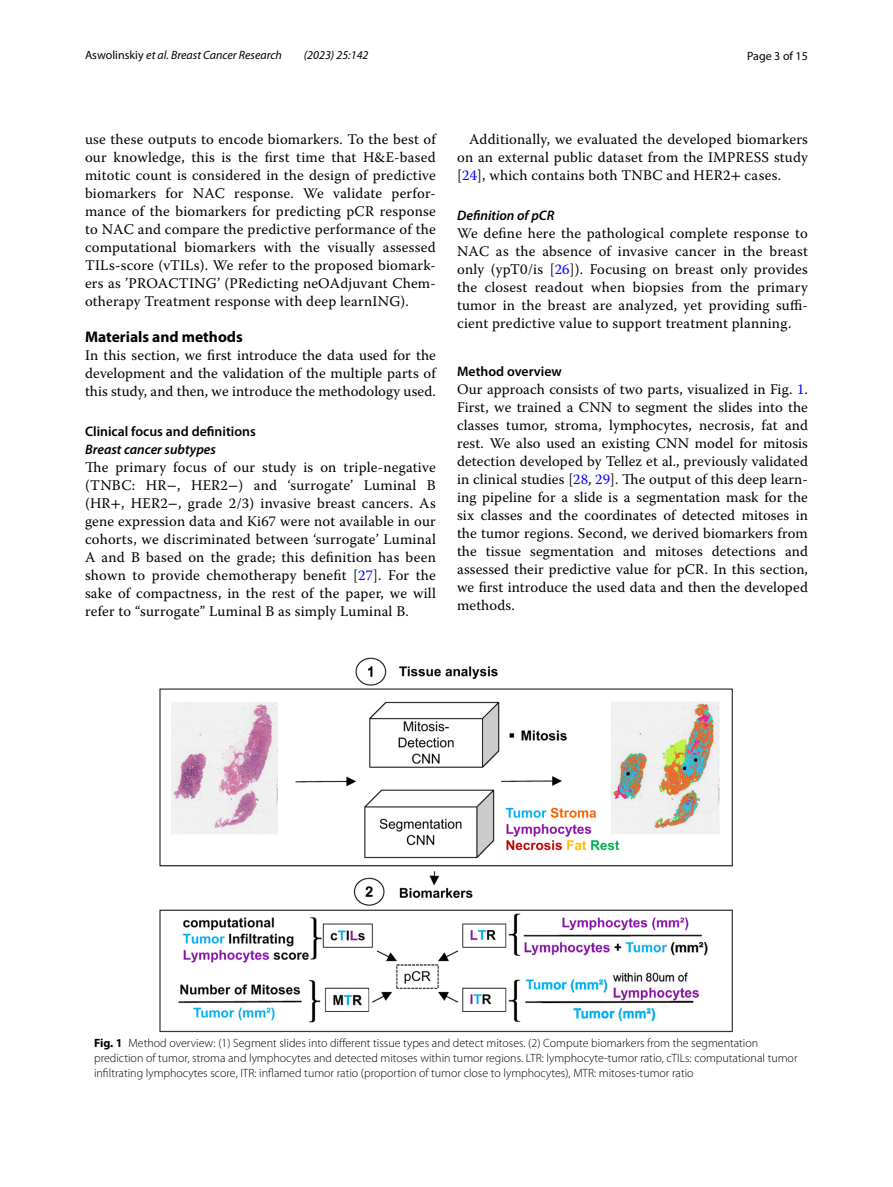
<style>
.page{position:relative;width:893px;height:1187px;background:#fff}
.page>*{position:absolute;margin:0;border:0;box-sizing:border-box;transform-origin:0 0}
.t1{font:700 15.45px "Myriad Pro";color:#000}
.t2{font:14.7px/18px "Warnock Pro";letter-spacing:.015em;color:#000;text-align:justify}
.t3{font:600 13.8px "Myriad Pro";color:#000}
.t4{font:italic 600 13.8px "Myriad Pro";color:#000}
.t5{font:300 12px/15px "Myriad Pro";color:#000}
.t6{font:italic 12px "Myriad Pro";color:#000}
.t7{font:12px "Myriad Pro";color:#000}
.s1{font-style:normal}
.s2{font-family:"STIX"}
.s3{color:#00f}
.s4{font-weight:700}
</style>
<div class="page">
<img style="left:159px;top:657px;width:574px;height:375px">
<p class="t6" style="left:85px;top:48px;width:198px"><span class="s1">Aswolinskiy</span> et al. Breast Cancer Research</p>
<p class="t6" style="left:304px;top:48px;width:66px">(2023) 25:142</p>
<p class="t7" style="left:747px;top:48px;width:62px">Page 3 of 15</p>
<p class="t2" style="left:85px;top:130px;width:352px">use these outputs to encode biomarkers. To the best of our knowledge, this is the first time that H&amp;E-based mitotic count is considered in the design of predictive biomarkers for NAC response. We validate perfor&shy;mance of the biomarkers for predicting pCR response to NAC and compare the predictive performance of the computational biomarkers with the visually assessed TILs-score (vTILs). We refer to the proposed biomark&shy;ers as ’PROACTING’ (PRedicting neOAdjuvant Chem&shy;otherapy Treatment response with deep learnING).</p>
<p class="t1" style="left:85px;top:326px;width:159px">Materials and methods</p>
<p class="t2" style="left:85px;top:346px;width:352px">In this section, we first introduce the data used for the development and the validation of the multiple parts of this study, and then, we introduce the methodology used.</p>
<p class="t3" style="left:85px;top:423px;width:172px">Clinical focus and definitions</p>
<p class="t4" style="left:85px;top:441px;width:133px">Breast cancer subtypes</p>
<p class="t2" style="left:85px;top:458px;width:352px">The primary focus of our study is on triple-negative (TNBC: HR<span class="s2">−</span>, HER2<span class="s2">−</span>) and ‘surrogate’ Luminal B (HR<span class="s2">+</span>, HER2<span class="s2">−</span>, grade 2/3) invasive breast cancers. As gene expression data and Ki67 were not available in our cohorts, we discriminated between ‘surrogate’ Luminal A and B based on the grade; this definition has been shown to provide chemotherapy benefit [<span class="s3">27</span>]. For the sake of compactness, in the rest of the paper, we will refer to “surrogate” Luminal B as simply Luminal B.</p>
<p class="t2" style="left:457px;top:130px;width:352px;text-indent:12px">Additionally, we evaluated the developed biomarkers on an external public dataset from the IMPRESS study [<span class="s3">24</span>], which contains both TNBC and HER2<span class="s2">+</span> cases.</p>
<p class="t4" style="left:457px;top:207px;width:99px">Definition of pCR</p>
<p class="t2" style="left:457px;top:224px;width:352px">We define here the pathological complete response to NAC as the absence of invasive cancer in the breast only (ypT0/is [<span class="s3">26</span>]). Focusing on breast only provides the closest readout when biopsies from the primary tumor in the breast are analyzed, yet providing suffi&shy;cient predictive value to support treatment planning.</p>
<p class="t3" style="left:457px;top:362px;width:106px">Method overview</p>
<p class="t2" style="left:457px;top:379px;width:352px">Our approach consists of two parts, visualized in Fig. <span class="s3">1</span>.<br>First, we trained a CNN to segment the slides into the classes tumor, stroma, lymphocytes, necrosis, fat and rest. We also used an existing CNN model for mitosis detection developed by Tellez et al., previously validated in clinical studies [<span class="s3">28</span>, <span class="s3">29</span>]. The output of this deep learn&shy;ing pipeline for a slide is a segmentation mask for the six classes and the coordinates of detected mitoses in the tumor regions. Second, we derived biomarkers from the tissue segmentation and mitoses detections and assessed their predictive value for pCR. In this section, we first introduce the used data and then the developed methods.</p>
<p class="t5" style="left:94px;top:1035px;width:705px"><span class="s4">Fig. 1</span> Method overview: (1) Segment slides into different tissue types and detect mitoses. (2) Compute biomarkers from the segmentation prediction of tumor, stroma and lymphocytes and detected mitoses within tumor regions. LTR: lymphocyte-tumor ratio, cTILs: computational tumor infiltrating lymphocytes score, ITR: inflamed tumor ratio (proportion of tumor close to lymphocytes), MTR: mitoses-tumor ratio</p>
</div>
